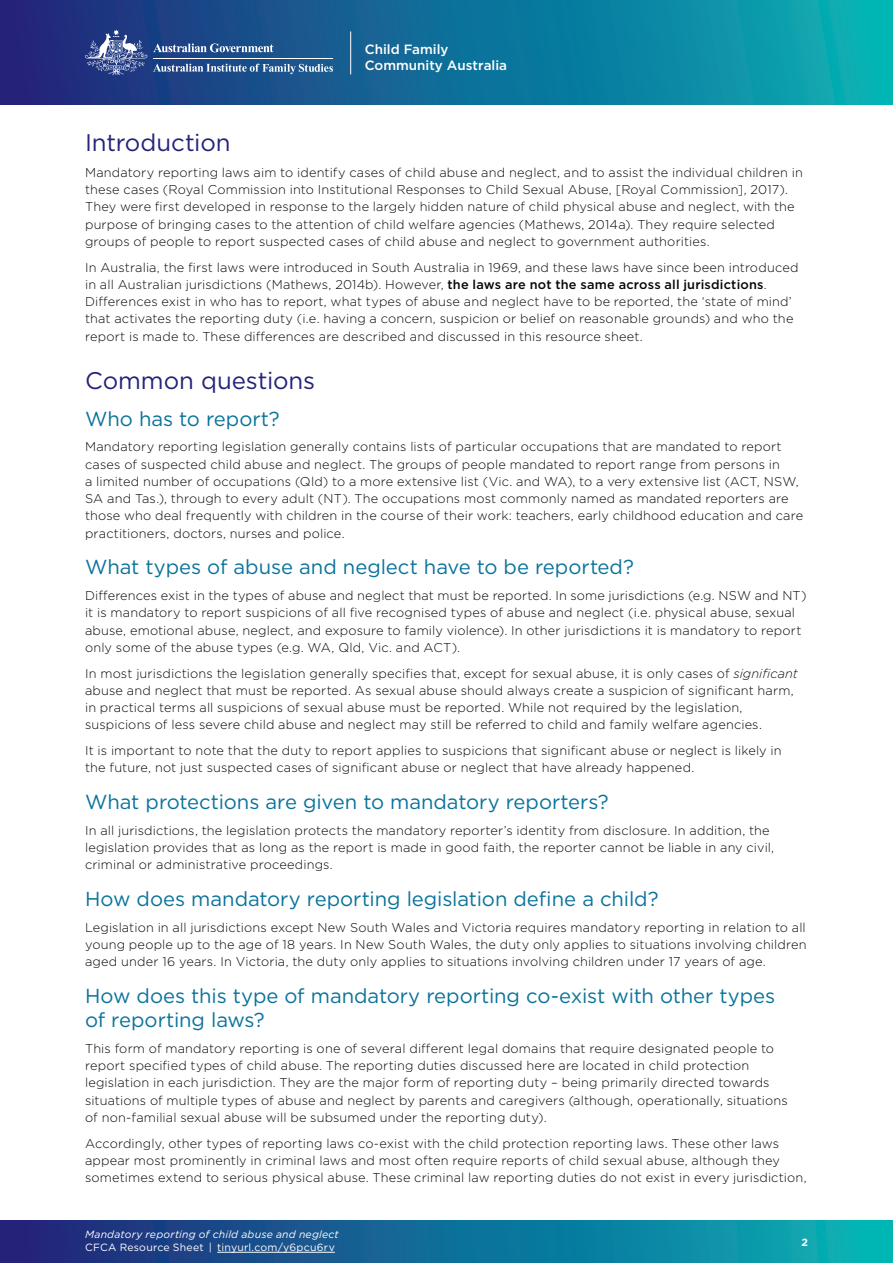
<style>
.page{position:relative;width:893px;height:1263px;background:#fff}
.page>*{position:absolute;margin:0;border:0;box-sizing:border-box;transform-origin:0 0}
.Heading_1{font:24px "Gotham";color:#252279}
.Heading_2{font:20.25px/24px "Gotham";letter-spacing:-.005em;color:#0a739b}
.t1{font:500 13.35px/15.1px "Gotham";color:#fff}
.Body_Text{font:300 12.75px/17.2px "Gotham";letter-spacing:.01em;color:#060802}
.t2{font:italic 10.5px "Gotham";letter-spacing:.02em;color:#fff}
.t3{font:10.5px "Gotham";letter-spacing:.02em;color:#fff}
.t4{font:700 10.5px "Gotham";color:#fff}
.s1{font-weight:500}
.s2{font-style:italic}
</style>
<div class="page">
<div style="left:0;top:0;width:893px;height:104px;background:linear-gradient(to right,#212579,#04b1b5)"></div>
<svg style="left:153px;top:43px;width:120px;height:9px"></svg>
<svg style="left:85px;top:29px;width:62px;height:46px"></svg>
<hr style="left:153px;top:58px;width:180px;height:1px;background:#fff">
<svg style="left:153px;top:64px;width:180px;height:10px"></svg>
<hr style="left:350px;top:31px;width:1px;height:43px;background:#fff">
<div style="left:0;top:1220px;width:893px;height:43px;background:linear-gradient(to right,#212379,#04b4b6)"></div>
<hr style="left:217px;top:1252px;width:118px;height:1px;background:#fff">
<p class="t1" style="left:365px;top:42px;width:144px">Child Family<br>Community Australia</p>
<h2 class="Heading_1" style="left:85px;top:127px;width:147px">Introduction</h2>
<p class="Body_Text" style="left:85px;top:163px;width:719px">Mandatory reporting laws aim to identify cases of child abuse and neglect, and to assist the individual children in these cases (Royal Commission into Institutional Responses to Child Sexual Abuse, [Royal Commission], 2017).<br>They were first developed in response to the largely hidden nature of child physical abuse and neglect, with the purpose of bringing cases to the attention of child welfare agencies (Mathews, 2014a). They require selected groups of people to report suspected cases of child abuse and neglect to government authorities.</p>
<p class="Body_Text" style="left:85px;top:258px;width:715px">In Australia, the first laws were introduced in South Australia in 1969, and these laws have since been introduced in all Australian jurisdictions (Mathews, 2014b). However, <span class="s1">the laws are not the same across all jurisdictions</span>.<br>Differences exist in who has to report, what types of abuse and neglect have to be reported, the ‘state of mind’ that activates the reporting duty (i.e. having a concern, suspicion or belief on reasonable grounds) and who the report is made to. These differences are described and discussed in this resource sheet.</p>
<h2 class="Heading_1" style="left:85px;top:365px;width:232px">Common questions</h2>
<h3 class="Heading_2" style="left:85px;top:406px;width:196px">Who has to report?</h3>
<p class="Body_Text" style="left:85px;top:438px;width:720px">Mandatory reporting legislation generally contains lists of particular occupations that are mandated to report cases of suspected child abuse and neglect. The groups of people mandated to report range from persons in<br>a limited number of occupations (Qld) to a more extensive list (Vic. and WA), to a very extensive list (ACT, NSW, SA and Tas.), through to every adult (NT). The occupations most commonly named as mandated reporters are those who deal frequently with children in the course of their work: teachers, early childhood education and care practitioners, doctors, nurses and police.</p>
<h3 class="Heading_2" style="left:85px;top:555px;width:550px">What types of abuse and neglect have to be reported?</h3>
<p class="Body_Text" style="left:85px;top:587px;width:723px">Differences exist in the types of abuse and neglect that must be reported. In some jurisdictions (e.g. NSW and NT) it is mandatory to report suspicions of all five recognised types of abuse and neglect (i.e. physical abuse, sexual abuse, emotional abuse, neglect, and exposure to family violence). In other jurisdictions it is mandatory to report only some of the abuse types (e.g. WA, Qld, Vic. and ACT).</p>
<p class="Body_Text" style="left:85px;top:664px;width:714px">In most jurisdictions the legislation generally specifies that, except for sexual abuse, it is only cases of <span class="s2">significant </span>abuse and neglect that must be reported. As sexual abuse should always create a suspicion of significant harm, in practical terms all suspicions of sexual abuse must be reported. While not required by the legislation, suspicions of less severe child abuse and neglect may still be referred to child and family welfare agencies.</p>
<p class="Body_Text" style="left:85px;top:742px;width:698px">It is important to note that the duty to report applies to suspicions that significant abuse or neglect is likely in the future, not just suspected cases of significant abuse or neglect that have already happened.</p>
<h3 class="Heading_2" style="left:85px;top:789px;width:525px">What protections are given to mandatory reporters?</h3>
<p class="Body_Text" style="left:85px;top:821px;width:691px">In all jurisdictions, the legislation protects the mandatory reporter’s identity from disclosure. In addition, the legislation provides that as long as the report is made in good faith, the reporter cannot be liable in any civil, criminal or administrative proceedings.</p>
<h3 class="Heading_2" style="left:85px;top:886px;width:575px">How does mandatory reporting legislation define a child?</h3>
<p class="Body_Text" style="left:85px;top:918px;width:723px;text-align:justify">Legislation in all jurisdictions except New South Wales and Victoria requires mandatory reporting in relation to all young people up to the age of 18 years. In New South Wales, the duty only applies to situations involving children aged under 16 years. In Victoria, the duty only applies to situations involving children under 17 years of age.</p>
<h3 class="Heading_2" style="left:85px;top:983px;width:692px">How does this type of mandatory reporting co-exist with other types of reporting laws?</h3>
<p class="Body_Text" style="left:85px;top:1039px;width:704px">This form of mandatory reporting is one of several different legal domains that require designated people to report specified types of child abuse. The reporting duties discussed here are located in child protection legislation in each jurisdiction. They are the major form of reporting duty – being primarily directed towards situations of multiple types of abuse and neglect by parents and caregivers (although, operationally, situations of non‑familial sexual abuse will be subsumed under the reporting duty).</p>
<p class="Body_Text" style="left:85px;top:1134px;width:723px">Accordingly, other types of reporting laws co-exist with the child protection reporting laws. These other laws appear most prominently in criminal laws and most often require reports of child sexual abuse, although they sometimes extend to serious physical abuse. These criminal law reporting duties do not exist in every jurisdiction,</p>
<p class="t2" style="left:85px;top:1227px;width:255px">Mandatory reporting of child abuse and neglect</p>
<p class="t3" style="left:85px;top:1241px;width:251px">CFCA Resource Sheet | tinyurl.com/y6pcu6rv</p>
<p class="t4" style="left:801px;top:1235px;width:8px">2</p>
</div>
